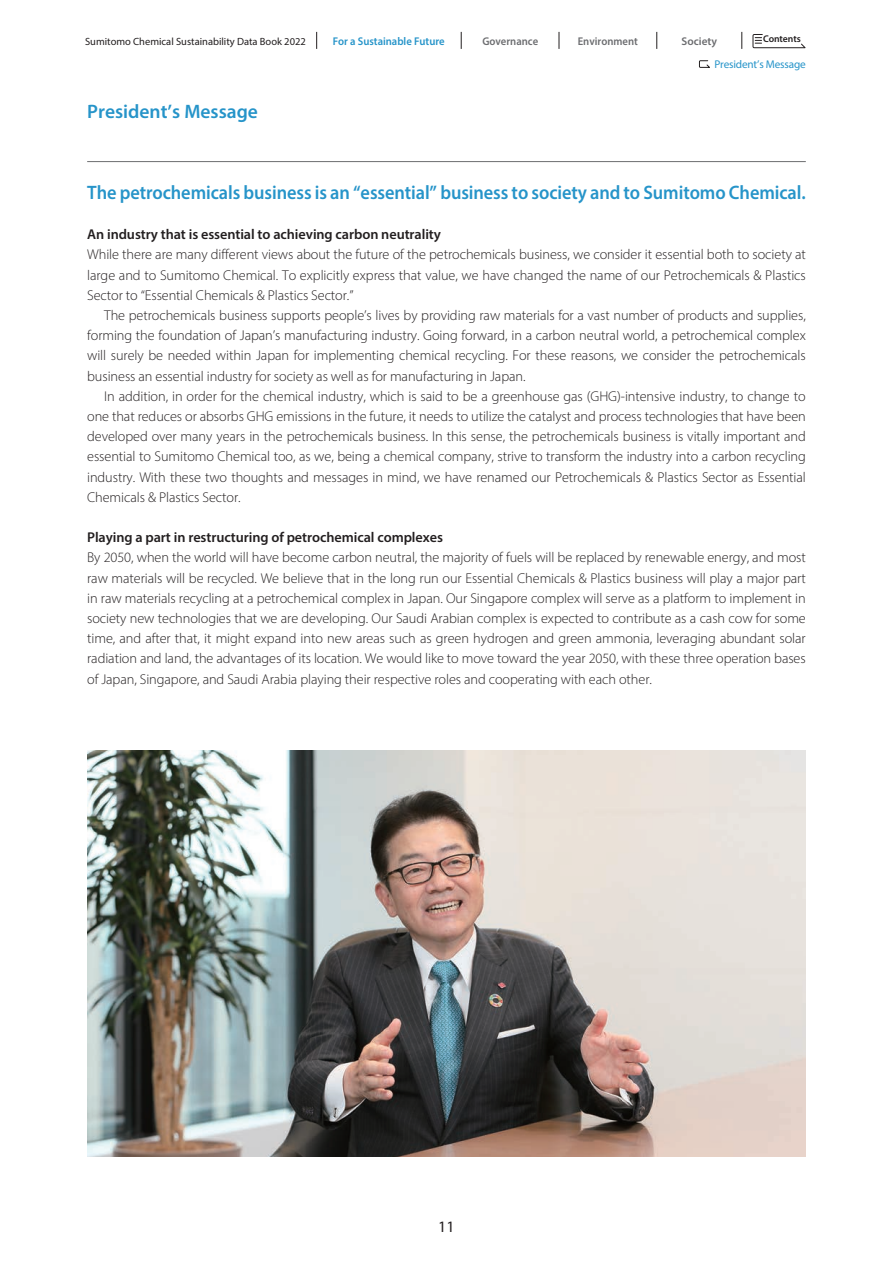
<style>
.page{position:relative;width:893px;height:1263px;background:#fff}
.page>*{position:absolute;margin:0;border:0;box-sizing:border-box;transform-origin:0 0}
.t1{font:600 19.5px "Myriad Pro";letter-spacing:-.005em;color:#2694c9;scale:.94 1}
.t2{font:600 19.5px "Myriad Pro";letter-spacing:-.005em;color:#2694c9}
.t3{font:15.9px "Myriad Pro";color:#231f20}
.t4{font:300 14.25px/20.2px "Myriad Pro";letter-spacing:-.005em;color:#231f20;text-align:justify}
.t5{font:600 14.25px "Myriad Pro";letter-spacing:-.005em;color:#231f20}
.t6{font:600 11.25px "Myriad Pro";color:#2694c9;scale:.95 1}
.t7{font:600 11.25px "Myriad Pro";color:#6c6d70;scale:.95 1}
.t8{font:11.25px "Myriad Pro";letter-spacing:-.015em;color:#2694c9}
.t9{font:600 11.25px "Myriad Pro";color:#6c6d70}
.t10{font:10.5px "Myriad Pro";color:#231f20}
.t11{font:600 9.75px "Myriad Pro";letter-spacing:-.01em;color:#231f20}
</style>
<div class="page">
<img style="left:87px;top:751px;width:719px;height:406px">
<hr style="left:87px;top:161px;width:719px;height:1px;background:#6c6d70">
<svg style="left:316px;top:32px;width:1px;height:17px"></svg>
<svg style="left:461px;top:32px;width:1px;height:17px"></svg>
<svg style="left:656px;top:32px;width:1px;height:17px"></svg>
<svg style="left:559px;top:32px;width:1px;height:17px"></svg>
<svg style="left:742px;top:32px;width:1px;height:17px"></svg>
<svg style="left:752px;top:34px;width:54px;height:15px"></svg>
<svg style="left:699px;top:60px;width:11px;height:8px"></svg>
<p class="t10" style="left:85px;top:35px;width:222px">Sumitomo Chemical Sustainability Data Book 2022</p>
<p class="t6" style="left:333px;top:34px;width:119px">For a Sustainable Future</p>
<p class="t7" style="left:482px;top:34px;width:60px">Governance</p>
<p class="t7" style="left:578px;top:34px;width:65px">Environment</p>
<p class="t9" style="left:681px;top:34px;width:37px">Society</p>
<p class="t11" style="left:763px;top:33px;width:39px">Contents</p>
<h1 class="t2" style="left:87px;top:99px;width:172px">President’s Message</h1>
<p class="t8" style="left:714px;top:57px;width:93px">President’s Message</p>
<h1 class="t1" style="left:87px;top:180px;width:766px">The petrochemicals business is an “essential” business to society and to Sumitomo Chemical.</h1>
<p class="t5" style="left:87px;top:225px;width:355px">An industry that is essential to achieving carbon neutrality</p>
<p class="t4" style="left:87px;top:244px;width:720px">While there are many different views about the future of the petrochemicals business, we consider it essential both to society at large and to Sumitomo Chemical. To explicitly express that value, we have changed the name of our Petrochemicals &amp; Plastics Sector to “Essential Chemicals &amp; Plastics Sector.”</p>
<p class="t4" style="left:87px;top:305px;width:720px;text-indent:17px">The petrochemicals business supports people’s lives by providing raw materials for a vast number of products and supplies, forming the foundation of Japan’s manufacturing industry. Going forward, in a carbon neutral world, a petrochemical complex will surely be needed within Japan for implementing chemical recycling. For these reasons, we consider the petrochemicals business an essential industry for society as well as for manufacturing in Japan.</p>
<p class="t4" style="left:87px;top:386px;width:720px;text-indent:17px">In addition, in order for the chemical industry, which is said to be a greenhouse gas (GHG)-intensive industry, to change to one that reduces or absorbs GHG emissions in the future, it needs to utilize the catalyst and process technologies that have been developed over many years in the petrochemicals business. In this sense, the petrochemicals business is vitally important and essential to Sumitomo Chemical too, as we, being a chemical company, strive to transform the industry into a carbon recycling industry. With these two thoughts and messages in mind, we have renamed our Petrochemicals &amp; Plastics Sector as Essential Chemicals &amp; Plastics Sector.</p>
<p class="t5" style="left:87px;top:528px;width:357px">Playing a part in restructuring of petrochemical complexes</p>
<p class="t4" style="left:87px;top:547px;width:720px">By 2050, when the world will have become carbon neutral, the majority of fuels will be replaced by renewable energy, and most raw materials will be recycled. We believe that in the long run our Essential Chemicals &amp; Plastics business will play a major part in raw materials recycling at a petrochemical complex in Japan. Our Singapore complex will serve as a platform to implement in society new technologies that we are developing. Our Saudi Arabian complex is expected to contribute as a cash cow for some time, and after that, it might expand into new areas such as green hydrogen and green ammonia, leveraging abundant solar radiation and land, the advantages of its location. We would like to move toward the year 2050, with these three operation bases of Japan, Singapore, and Saudi Arabia playing their respective roles and cooperating with each other.</p>
<p class="t3" style="left:438px;top:1216px;width:18px">11</p>
</div>
